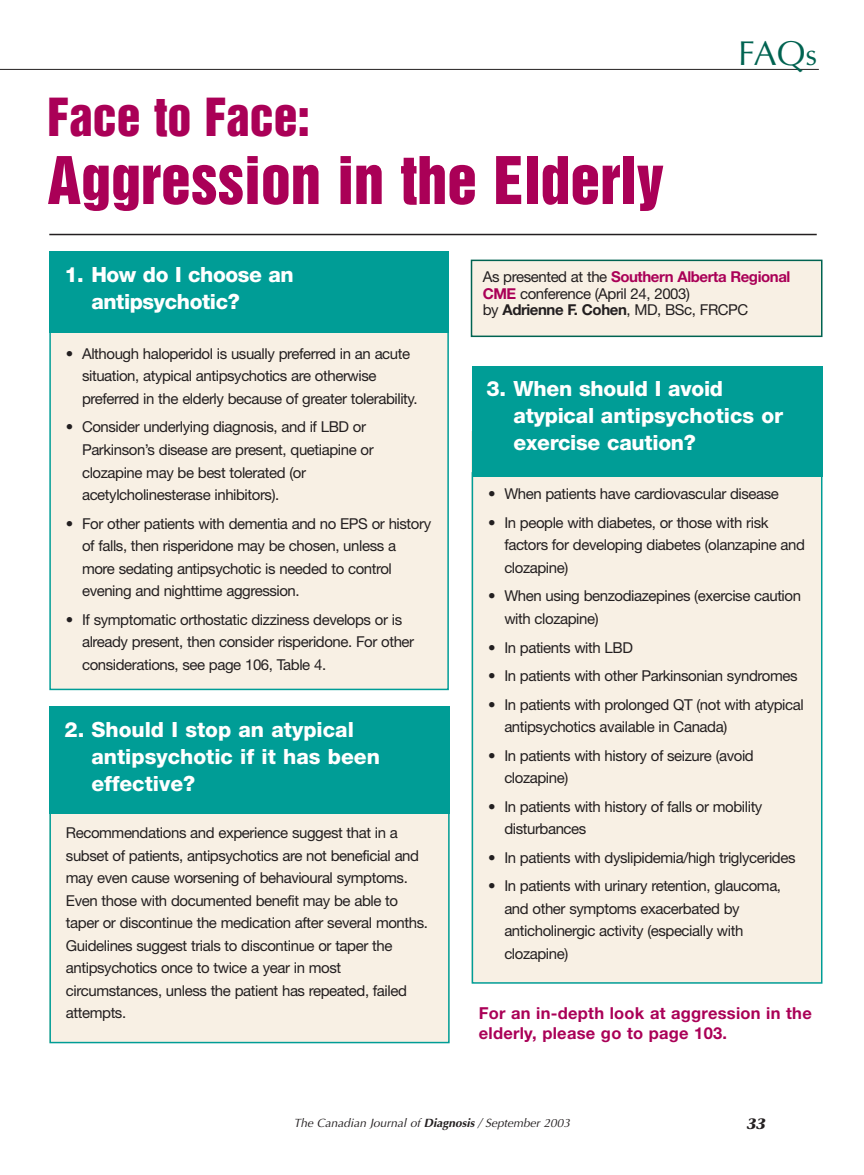
<style>
.page{position:relative;width:864px;height:1175px;background:#fff}
.page>*{position:absolute;margin:0;border:0;box-sizing:border-box;transform-origin:0 0}
.t1{font:60px "Helvetica Inserat";color:#aa0057}
.t2{font:48px "Helvetica Inserat";color:#aa0057}
.t3{font:34.5px "Optima";color:#006351}
.t4{font:800 21px/27px "Helvetica Neue";letter-spacing:-.005em;color:#fff}
.t5{font:700 16.5px/19.8px "Helvetica Neue";letter-spacing:.015em;color:#aa0057}
.t6{font:15px/22.5px "Helvetica Neue";letter-spacing:-.03em;color:#231f20}
.t7{font:italic 700 15px "Stone Serif";color:#231f20}
.t8{font:italic 12px "Optima";color:#231f20}
.s1{font-size:30px}
.s2{font-weight:700;color:#aa0057}
.s3{font-weight:700}
</style>
<div class="page">
<div style="left:49px;top:772px;width:401px;height:270px;background:#f8f0e4"></div>
<div style="left:51px;top:252px;width:397px;height:437px;background:#f8f0e4"></div>
<div style="left:472px;top:260px;width:350px;height:76px;background:#f8f0e4"></div>
<div style="left:471px;top:260px;width:352px;height:77px;border:2px solid #006351"></div>
<div style="left:49px;top:706px;width:401px;height:108px;background:#009d96"></div>
<hr style="left:49px;top:234px;width:768px;height:1px;background:#231f20">
<div style="left:49px;top:307px;width:400px;height:383px;border:2px solid #009d96"></div>
<div style="left:49px;top:252px;width:400px;height:81px;background:#009d96"></div>
<div style="left:49px;top:811px;width:401px;height:232px;border:2px solid #009d96"></div>
<div style="left:472px;top:431px;width:349px;height:552px;background:#f8f0e4"></div>
<div style="left:472px;top:366px;width:351px;height:110px;background:#009d96"></div>
<div style="left:472px;top:472px;width:350px;height:511px;border:2px solid #009d96"></div>
<hr style="left:0;top:69px;width:819px;height:1px;background:#231f20">
<h2 class="t2" style="left:48px;top:98px;width:264px">Face to Face:</h2>
<h1 class="t1" style="left:48px;top:156px;width:617px">Aggression in the Elderly</h1>
<h3 class="t3" style="left:738px;top:39px;width:80px">FAQ<span class="s1">s</span></h3>
<h3 class="t4" style="left:91px;top:262px;width:204px;text-indent:-27px">1. How do I choose an antipsychotic?</h3>
<p class="t6" style="left:82px;top:344px;width:337px;text-indent:-16px">• Although haloperidol is usually preferred in an acute situation, atypical antipsychotics are otherwise preferred in the elderly because of greater tolerability.</p>
<p class="t6" style="left:82px;top:417px;width:293px;text-indent:-16px">• Consider underlying diagnosis, and if LBD or Parkinson’s disease are present, quetiapine or clozapine may be best tolerated (or acetylcholinesterase inhibitors).</p>
<p class="t6" style="left:82px;top:513px;width:351px;text-indent:-16px">• For other patients with dementia and no EPS or history of falls, then risperidone may be chosen, unless a more sedating antipsychotic is needed to control evening and nighttime aggression.</p>
<p class="t6" style="left:82px;top:609px;width:334px;text-indent:-16px">• If symptomatic orthostatic dizziness develops or is already present, then consider risperidone. For other considerations, see page 106, Table 4.</p>
<h3 class="t4" style="left:91px;top:717px;width:290px;text-indent:-27px">2. Should I stop an atypical antipsychotic if it has been effective?</h3>
<p class="t6" style="left:66px;top:823px;width:364px">Recommendations and experience suggest that in a subset of patients, antipsychotics are not beneficial and may even cause worsening of behavioural symptoms.<br>Even those with documented benefit may be able to taper or discontinue the medication after several months.<br>Guidelines suggest trials to discontinue or taper the antipsychotics once to twice a year in most circumstances, unless the patient has repeated, failed attempts.</p>
<p class="t6" style="left:483px;top:270px;width:309px;line-height:16.5px">As presented at the <span class="s2">Southern Alberta Regional<br>CME</span> conference (April 24, 2003)<br>by <span class="s3">Adrienne F. Cohen</span>, MD, BSc, FRCPC</p>
<h3 class="t4" style="left:514px;top:376px;width:271px;text-indent:-27px">3. When should I avoid atypical antipsychotics or exercise caution?</h3>
<p class="t6" style="left:488px;top:484px;width:292px">• When patients have cardiovascular disease</p>
<p class="t6" style="left:504px;top:513px;width:302px;text-indent:-16px">• In people with diabetes, or those with risk factors for developing diabetes (olanzapine and clozapine)</p>
<p class="t6" style="left:504px;top:586px;width:298px;text-indent:-16px">• When using benzodiazepines (exercise caution with clozapine)</p>
<p class="t6" style="left:488px;top:637px;width:146px">• In patients with LBD</p>
<p class="t6" style="left:488px;top:666px;width:311px">• In patients with other Parkinsonian syndromes</p>
<p class="t6" style="left:504px;top:694px;width:301px;text-indent:-16px">• In patients with prolonged QT (not with atypical antipsychotics available in Canada)</p>
<p class="t6" style="left:504px;top:745px;width:251px;text-indent:-16px">• In patients with history of seizure (avoid clozapine)</p>
<p class="t6" style="left:504px;top:796px;width:260px;text-indent:-16px">• In patients with history of falls or mobility disturbances</p>
<p class="t6" style="left:488px;top:847px;width:309px">• In patients with dyslipidemia/high triglycerides</p>
<p class="t6" style="left:504px;top:876px;width:278px;text-indent:-16px">• In patients with urinary retention, glaucoma, and other symptoms exacerbated by anticholinergic activity (especially with clozapine)</p>
<p class="t5" style="left:479px;top:1005px;width:335px">For an in-depth look at aggression in the elderly, please go to page 103.</p>
<p class="t8" style="left:294px;top:1118px;width:278px">The Canadian Journal of <span class="s3">Diagnosis</span> / September 2003</p>
<p class="t7" style="left:747px;top:1117px;width:20px">33</p>
</div>
